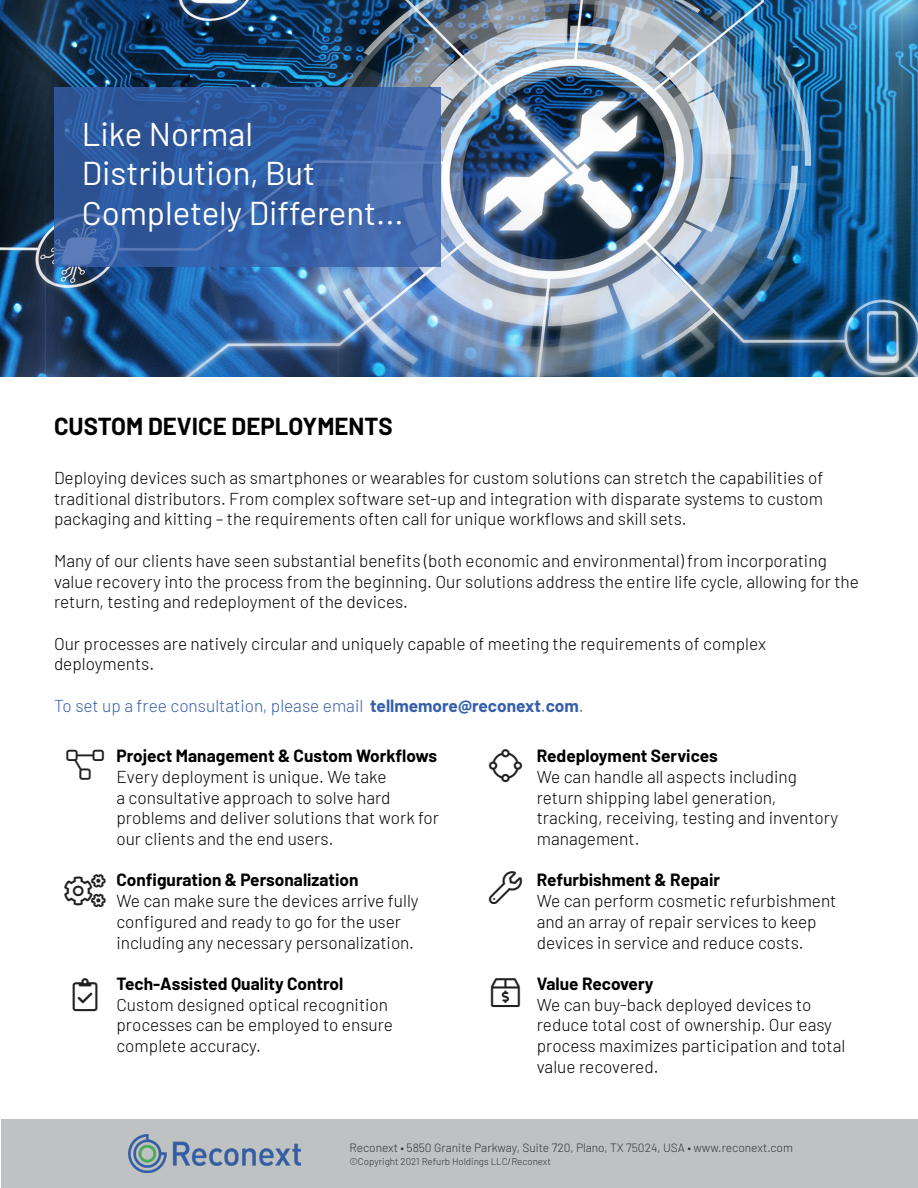
<style>
.page{position:relative;width:918px;height:1188px;background:#fff}
.page>*{position:absolute;margin:0;border:0;box-sizing:border-box;transform-origin:0 0}
.t1{font:33px/39.6px "Barlow";color:#fff}
.t2{font:300 33px "Font Awesome 5 Pro";color:#231f20}
.t3{font:700 24px "Barlow";color:#000}
.t4{font:300 17.25px/20.7px "Barlow";color:#000}
.t5{font:700 17.25px "Barlow";color:#000}
.t6{font:300 17.25px "Barlow";color:#365faa}
.t7{font:300 12px "Barlow";color:#323332}
.t8{font:300 9.75px "Barlow";color:#323332}
.s1{font-weight:700}
</style>
<div class="page">
<div style="left:1px;top:1119px;width:917px;height:69px;background:#bec2c3"></div>
<img style="left:128px;top:1134px;width:173px;height:39px">
<img style="left:1px;top:0;width:917px;height:376px">
<svg style="left:54px;top:87px;width:387px;height:180px;background:#375fa3"></svg>
<p class="t1" style="left:82px;top:111px;width:324px">Like Normal<br>Distribution, But<br>Completely Different...</p>
<p class="t3" style="left:54px;top:408px;width:340px">CUSTOM DEVICE DEPLOYMENTS</p>
<p class="t4" style="left:54px;top:466px;width:771px;text-align:justify">Deploying devices such as smartphones or wearables for custom solutions can stretch the capabilities of traditional distributors. From complex software set-up and integration with disparate systems to custom packaging and kitting – the requirements often call for unique workflows and skill sets.</p>
<p class="t4" style="left:54px;top:549px;width:806px">Many of our clients have seen substantial benefits (both economic and environmental) from incorporating value recovery into the process from the beginning. Our solutions address the entire life cycle, allowing for the return, testing and redeployment of the devices.</p>
<p class="t4" style="left:54px;top:632px;width:713px">Our processes are natively circular and uniquely capable of meeting the requirements of complex deployments.</p>
<p class="t6" style="left:54px;top:693px;width:531px">To set up a free consultation, please email <span class="s1">tellmemore@reconext</span>.<span class="s1">com</span>.</p>
<p class="t5" style="left:537px;top:743px;width:183px">Redeployment Services</p>
<p class="t4" style="left:537px;top:765px;width:303px">We can handle all aspects including return shipping label generation, tracking, receiving, testing and inventory management.</p>
<p class="t5" style="left:537px;top:867px;width:185px">Refurbishment &amp; Repair</p>
<p class="t4" style="left:537px;top:889px;width:301px">We can perform cosmetic refurbishment and an array of repair services to keep devices in service and reduce costs.</p>
<p class="t5" style="left:537px;top:971px;width:118px">Value Recovery</p>
<p class="t4" style="left:537px;top:993px;width:310px">We can buy-back deployed devices to reduce total cost of ownership. Our easy process maximizes participation and total value recovered.</p>
<p class="t5" style="left:116px;top:743px;width:322px">Project Management &amp; Custom Workflows</p>
<p class="t4" style="left:116px;top:765px;width:324px">Every deployment is unique. We take<br>a consultative approach to solve hard problems and deliver solutions that work for our clients and the end users.</p>
<p class="t5" style="left:116px;top:867px;width:244px">Configuration &amp; Personalization</p>
<p class="t4" style="left:116px;top:889px;width:304px">We can make sure the devices arrive fully configured and ready to go for the user including any necessary personalization.</p>
<p class="t5" style="left:116px;top:971px;width:228px">Tech-Assisted Quality Control</p>
<p class="t4" style="left:116px;top:993px;width:278px">Custom designed optical recognition processes can be employed to ensure complete accuracy.</p>
<p class="t2" style="left:73px;top:978px;width:26px">●</p>
<p class="t7" style="left:349px;top:1139px;width:445px">Reconext • 5850 Granite Parkway, Suite 720, Plano, TX 75024, USA • www.reconext.com</p>
<p class="t8" style="left:349px;top:1155px;width:203px">©Copyright 2021 Refurb Holdings LLC/Reconext</p>
</div>
